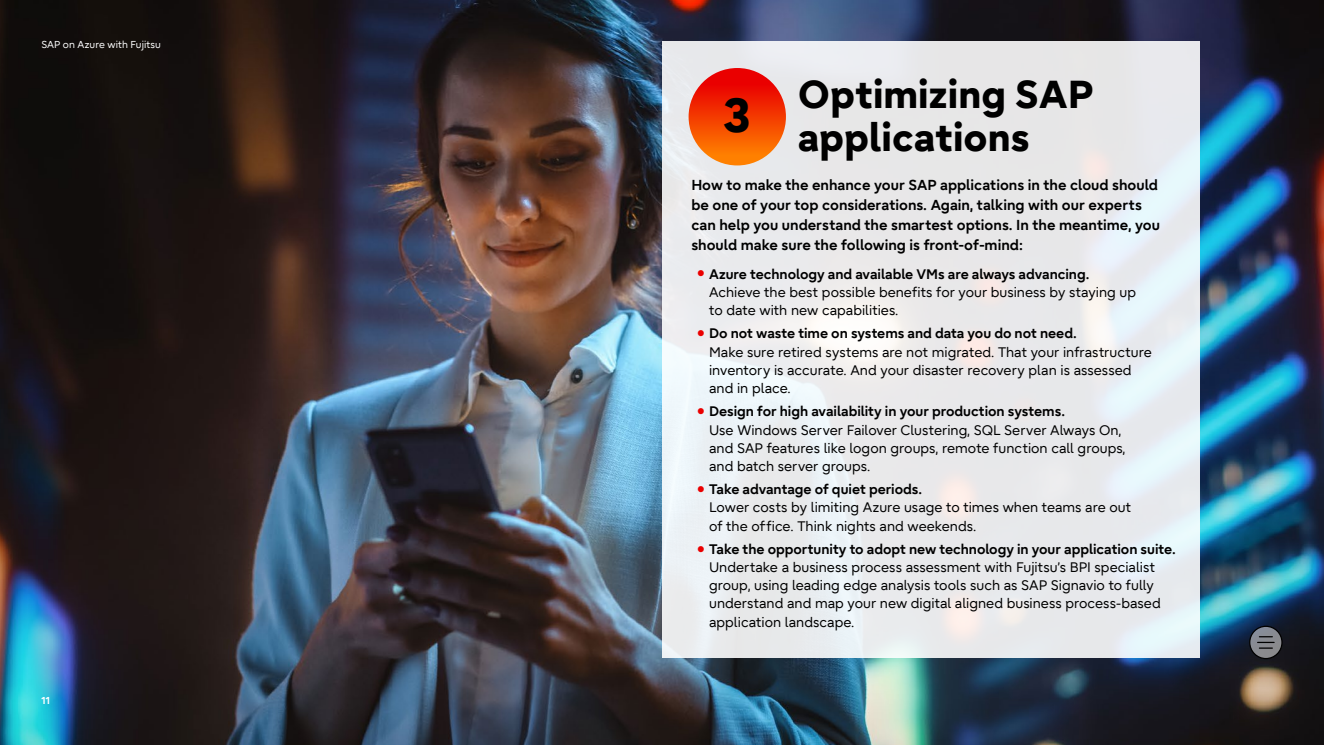
<style>
.page{position:relative;width:1324px;height:745px;background:#fff}
.page>*{position:absolute;margin:0;border:0;box-sizing:border-box;transform-origin:0 0}
.t1{font:800 47.5px "Fujitsu Infinity Pro";color:#000}
.t2{font:800 38.75px/42.5px "Fujitsu Infinity Pro";color:#000}
.t3{font:700 14.38px/20px "Fujitsu Infinity Pro";color:#000}
.t4{font:13.75px/18.1px "Fujitsu Infinity Pro";color:#000}
.t5{font:10px "Fujitsu Infinity Pro";color:#fff}
.t6{font:800 10px "Fujitsu Infinity Pro";color:#fff}
.t7{font:700 10px "Fujitsu Infinity Pro";color:#fff}
.s1{font-family:"Tahoma";color:#ea0000}
.s2{font-weight:700}
</style>
<div class="page">
<img style="left:0;top:0;width:1323px;height:744px">
<svg style="left:662px;top:41px;width:537px;height:616px;background:#e9ebed"></svg>
<div style="left:688px;top:68px;width:98px;height:97px;background:linear-gradient(to bottom,#e70005,#ff8900);border-radius:49px"></div>
<svg style="left:1249px;top:626px;width:32px;height:32px"></svg>
<div style="left:1249px;top:625px;width:33px;height:33px;border:1px solid #000;border-radius:50%"></div>
<svg style="left:1257px;top:635px;width:17px;height:13px"></svg>
<p class="t5" style="left:41px;top:38px;width:121px">SAP on Azure with Fujitsu</p>
<p class="t7" style="left:41px;top:693px;width:10px">11</p>
<p class="t6" style="left:35px;top:698px;width:10px">11</p>
<h1 class="t1" style="left:722px;top:84px;width:29px">3</h1>
<h2 class="t2" style="left:797px;top:73px;width:297px">Optimizing SAP applications</h2>
<p class="t3" style="left:691px;top:174px;width:470px">How to make the enhance your SAP applications in the cloud should be one of your top considerations. Again, talking with our experts can help you understand the smartest options. In the meantime, you should make sure the following is front-of-mind:</p>
<p class="t4" style="left:709px;top:264px;width:428px;text-indent:-12px"><span class="s1">●</span> <span class="s2">Azure technology and available VMs are always advancing.<br></span>Achieve the best possible benefits for your business by staying up to date with new capabilities.</p>
<p class="t4" style="left:709px;top:324px;width:444px;text-indent:-12px"><span class="s1">●</span> <span class="s2">Do not waste time on systems and data you do not need.<br></span>Make sure retired systems are not migrated. That your infrastructure inventory is accurate. And your disaster recovery plan is assessed and in place.</p>
<p class="t4" style="left:709px;top:402px;width:418px;text-indent:-12px"><span class="s1">●</span> <span class="s2">Design for high availability in your production systems.<br></span>Use Windows Server Failover Clustering, SQL Server Always On, and SAP features like logon groups, remote function call groups, and batch server groups.</p>
<p class="t4" style="left:709px;top:480px;width:423px;text-indent:-12px"><span class="s1">●</span> <span class="s2">Take advantage of quiet periods.<br></span>Lower costs by limiting Azure usage to times when teams are out of the of fice. Think nights and weekends.</p>
<p class="t4" style="left:709px;top:539px;width:468px;text-indent:-12px"><span class="s1">●</span> <span class="s2">Take the opportunity to adopt new technology in your application suite.<br></span>Undertake a business process assessment with Fujitsu’s BPI specialist group, using leading edge analysis tools such as SAP Signavio to fully understand and map your new digital aligned business process-based application landscape.</p>
</div>
